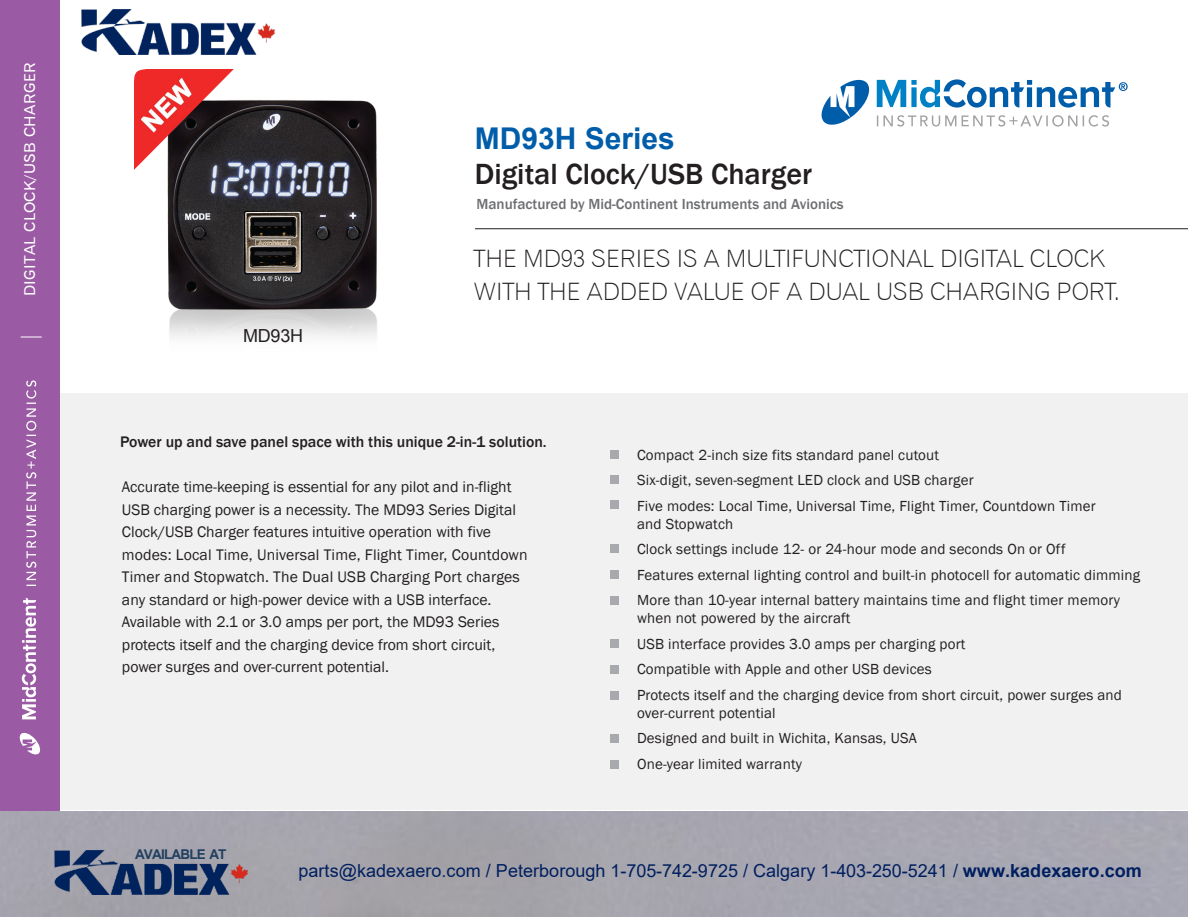
<style>
.page{position:relative;width:1188px;height:918px;background:#fff}
.page>*{position:absolute;margin:0;border:0;box-sizing:border-box;transform-origin:0 0}
.t1{font:500 30px "Franklin Gothic";color:#231f20}
.t2{font:700 30px "Arial";color:#005daa}
.t3{font:24px "Gothic 720 BT Light B";color:#231f20}
.t4{font:18px "Arial";letter-spacing:.005em;color:#001f5f}
.t5{font:18px "Arial";letter-spacing:-.01em;color:#231f20}
.t6{font:15.75px/22.5px "Franklin Gothic";color:#231f20}
.t7{font:500 15.75px "Franklin Gothic";color:#231f20}
.t8{font:15px/25.5px "Franklin Gothic";letter-spacing:.01em;color:#231f20}
.t9{font:500 15px "Franklin Gothic";color:#6d6e71}
.t10{font:15px "Gothic 720 BT Roman B";letter-spacing:.03em;color:#fff}
.t11{font:700 13.5px "Arial";letter-spacing:-.06em;color:#22405f}
.s1{font-weight:700}
</style>
<div class="page">
<div style="left:0;top:394px;width:1188px;height:416px;background:#f1f1f2"></div>
<div style="left:610px;top:451px;width:9px;height:8px;background:#a7a9ac"></div>
<div style="left:610px;top:475px;width:9px;height:9px;background:#a7a9ac"></div>
<div style="left:610px;top:501px;width:9px;height:8px;background:#a7a9ac"></div>
<div style="left:610px;top:545px;width:9px;height:8px;background:#a7a9ac"></div>
<div style="left:610px;top:571px;width:9px;height:8px;background:#a7a9ac"></div>
<div style="left:610px;top:596px;width:9px;height:8px;background:#a7a9ac"></div>
<div style="left:610px;top:639px;width:9px;height:9px;background:#a7a9ac"></div>
<div style="left:610px;top:665px;width:9px;height:9px;background:#a7a9ac"></div>
<div style="left:610px;top:691px;width:9px;height:9px;background:#a7a9ac"></div>
<div style="left:610px;top:734px;width:9px;height:9px;background:#a7a9ac"></div>
<div style="left:610px;top:760px;width:9px;height:9px;background:#a7a9ac"></div>
<hr style="left:475px;top:228px;width:713px;height:1px;background:#231f20">
<div style="left:0;top:0;width:59px;height:810px;background:#9b5ba4"></div>
<svg style="left:22px;top:380px;width:14px;height:339px"></svg>
<svg style="left:19px;top:732px;width:22px;height:23px"></svg>
<svg style="left:21px;top:337px;width:21px;height:1px"></svg>
<svg style="left:821px;top:79px;width:307px;height:48px"></svg>
<img style="left:122px;top:54px;width:255px;height:284px">
<img style="left:134px;top:70px;width:99px;height:99px">
<img style="left:54px;top:850px;width:195px;height:45px">
<img style="left:81px;top:9px;width:194px;height:45px">
<p class="t10" style="left:21px;top:296px;width:235px;rotate:-90deg">DIGITAL CLOCK/USB CHARGER</p>
<h1 class="t2" style="left:475px;top:119px;width:202px">MD93H Series</h1>
<h1 class="t1" style="left:475px;top:155px;width:339px">Digital Clock/USB Charger</h1>
<p class="t9" style="left:476px;top:195px;width:369px">Manufactured by Mid-Continent Instruments and Avionics</p>
<h2 class="t3" style="left:474px;top:244px;width:633px">THE MD93 SERIES IS A MULTIFUNCTIONAL DIGITAL CLOCK</h2>
<p class="t5" style="left:243px;top:323px;width:62px">MD93H</p>
<h2 class="t3" style="left:474px;top:277px;width:647px">WITH THE ADDED VALUE OF A DUAL USB CHARGING PORT.</h2>
<p class="t7" style="left:120px;top:432px;width:428px">Power up and save panel space with this unique 2-in-1 solution.</p>
<p class="t6" style="left:122px;top:476px;width:407px">Accurate time-keeping is essential for any pilot and in-flight USB charging power is a necessity. The MD93 Series Digital Clock/USB Charger features intuitive operation with five modes: Local Time, Universal Time, Flight Timer, Countdown Timer and Stopwatch. The Dual USB Charging Port charges any standard or high-power device with a USB interface.<br>Available with 2.1 or 3.0 amps per port, the MD93 Series protects itself and the charging device from short circuit, power surges and over-current potential.</p>
<p class="t11" style="left:135px;top:844px;width:93px">AVAILABLE AT</p>
<p class="t8" style="left:637px;top:442px;width:460px">Compact 2-inch size fits standard panel cutout<br>Six-digit, seven-segment LED clock and USB charger<br>Five modes: Local Time, Universal Time, Flight Timer, Countdown Timer</p>
<p class="t8" style="left:637px;top:511px;width:505px">and Stopwatch<br>Clock settings include 12- or 24-hour mode and seconds On or Off<br>Features external lighting control and built-in photocell for automatic dimming More than 10-year internal battery maintains time and flight timer memory</p>
<p class="t8" style="left:637px;top:606px;width:486px">when not powered by the aircraft<br>USB interface provides 3.0 amps per charging port<br>Compatible with Apple and other USB devices<br>Protects itself and the charging device from short circuit, power surges and</p>
<p class="t8" style="left:637px;top:700px;width:281px">over-current potential<br>Designed and built in Wichita, Kansas, USA<br>One-year limited warranty</p>
<p class="t4" style="left:298px;top:858px;width:845px">parts@kadexaero.com / Peterborough 1-705-742-9725 / Calgary 1-403-250-5241 / <span class="s1">www.kadexaero.com</span></p>
</div>
